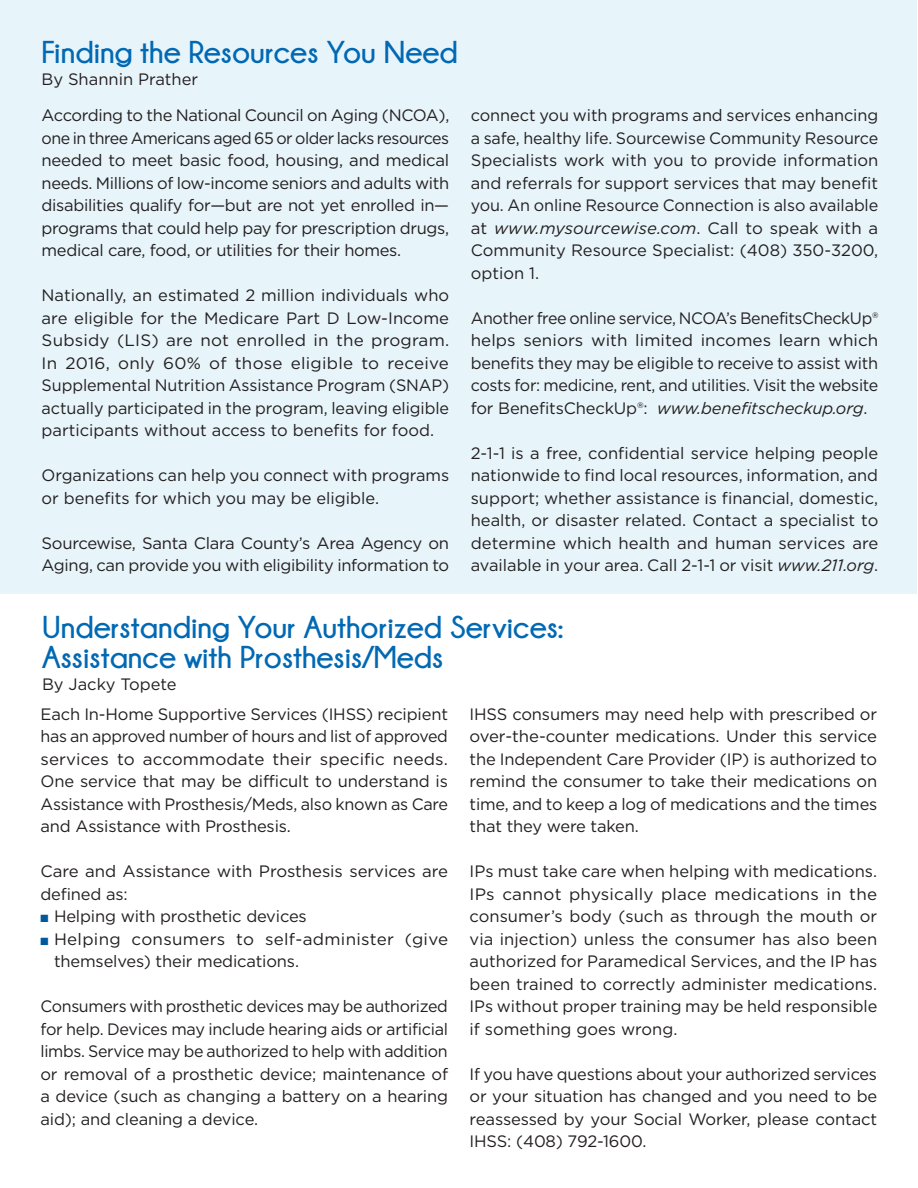
<style>
.page{position:relative;width:918px;height:1188px;background:#fff}
.page>*{position:absolute;margin:0;border:0;box-sizing:border-box;transform-origin:0 0}
.Page_title__Blue{font:700 31.5px/30px "Champagne&Limousines";color:#0168b3}
.main_text{font:16.5px/22.5px "Gotham";letter-spacing:-.01em;color:#231f20;text-align:justify}
.author{font:16.5px "Gotham";color:#231f20}
.Page_title__Green{font:16.5px "Gotham";color:#231f20}
.s1{font-style:italic}
.s2{color:#00599b}
</style>
<div class="page">
<hr style="left:917px;top:1042px;width:1px;height:146px;background:#0168b3">
<div style="left:0;top:0;width:917px;height:594px;background:#e7f4fa"></div>
<p class="Page_title__Blue" style="left:42px;top:37px;width:418px">Finding the Resources You Need</p>
<p class="author" style="left:42px;top:69px;width:158px">By Shannin Prather</p>
<p class="main_text" style="left:42px;top:104px;width:409px">According to the National Council on Aging (NCOA), one in three Americans aged 65 or older lacks resources needed to meet basic food, housing, and medical needs. Millions of low-income seniors and adults with disabilities qualify for—but are not yet enrolled in— programs that could help pay for prescription drugs, medical care, food, or utilities for their homes.</p>
<p class="main_text" style="left:42px;top:284px;width:409px">Nationally, an estimated 2 million individuals who are eligible for the Medicare Part D Low-Income Subsidy (LIS) are not enrolled in the program.<br>In 2016, only 60% of those eligible to receive Supplemental Nutrition Assistance Program (SNAP) actually participated in the program, leaving eligible participants without access to benefits for food.</p>
<p class="main_text" style="left:42px;top:464px;width:409px">Organizations can help you connect with programs or benefits for which you may be eligible.</p>
<p class="main_text" style="left:42px;top:531px;width:409px">Sourcewise, Santa Clara County’s Area Agency on<br>Aging, can provide you with eligibility information to</p>
<p class="main_text" style="left:471px;top:104px;width:409px">connect you with programs and services enhancing a safe, healthy life. Sourcewise Community Resource Specialists work with you to provide information and referrals for support services that may benefit you. An online Resource Connection is also available at <span class="s1">www.mysourcewise.com</span>. Call to speak with a Community Resource Specialist: (408) 350-3200, option 1.</p>
<p class="main_text" style="left:471px;top:306px;width:409px">Another free online service, NCOA’s BenefitsCheckUp® helps seniors with limited incomes learn which benefits they may be eligible to receive to assist with costs for: medicine, rent, and utilities. Visit the website for BenefitsCheckUp®: <span class="s1">www.benefitscheckup.org</span>.</p>
<p class="main_text" style="left:471px;top:441px;width:409px">2-1-1 is a free, confidential service helping people nationwide to find local resources, information, and support; whether assistance is financial, domestic, health, or disaster related. Contact a specialist to determine which health and human services are available in your area. Call 2-1-1 or visit <span class="s1">www.211.org</span>.</p>
<p class="Page_title__Blue" style="left:42px;top:612px;width:523px">Understanding Your Authorized Services:<br>Assistance with Prosthesis/Meds</p>
<p class="Page_title__Green" style="left:42px;top:674px;width:136px">By Jacky Topete</p>
<p class="main_text" style="left:40px;top:702px;width:409px">Each In-Home Supportive Services (IHSS) recipient has an approved number of hours and list of approved services to accommodate their specific needs.<br>One service that may be difficult to understand is Assistance with Prosthesis/Meds, also known as Care and Assistance with Prosthesis.</p>
<p class="main_text" style="left:40px;top:860px;width:409px">Care and Assistance with Prosthesis services are defined as:</p>
<p class="main_text" style="left:41px;top:905px;width:268px"><span class="s2">■</span> Helping with prosthetic devices</p>
<p class="main_text" style="left:54px;top:927px;width:396px;text-indent:-13px"><span class="s2">■</span> Helping consumers to self-administer (give themselves) their medications.</p>
<p class="main_text" style="left:40px;top:995px;width:409px">Consumers with prosthetic devices may be authorized for help. Devices may include hearing aids or artificial limbs. Service may be authorized to help with addition or removal of a prosthetic device; maintenance of a device (such as changing a battery on a hearing aid); and cleaning a device.</p>
<p class="main_text" style="left:470px;top:702px;width:409px">IHSS consumers may need help with prescribed or over-the-counter medications. Under this service the Independent Care Provider (IP) is authorized to remind the consumer to take their medications on time, and to keep a log of medications and the times that they were taken.</p>
<p class="main_text" style="left:470px;top:860px;width:409px">IPs must take care when helping with medications.<br>IPs cannot physically place medications in the consumer’s body (such as through the mouth or via injection) unless the consumer has also been authorized for Paramedical Services, and the IP has been trained to correctly administer medications.<br>IPs without proper training may be held responsible if something goes wrong.</p>
<p class="main_text" style="left:470px;top:1062px;width:409px">If you have questions about your authorized services or your situation has changed and you need to be reassessed by your Social Worker, please contact IHSS: (408) 792-1600.</p>
</div>
